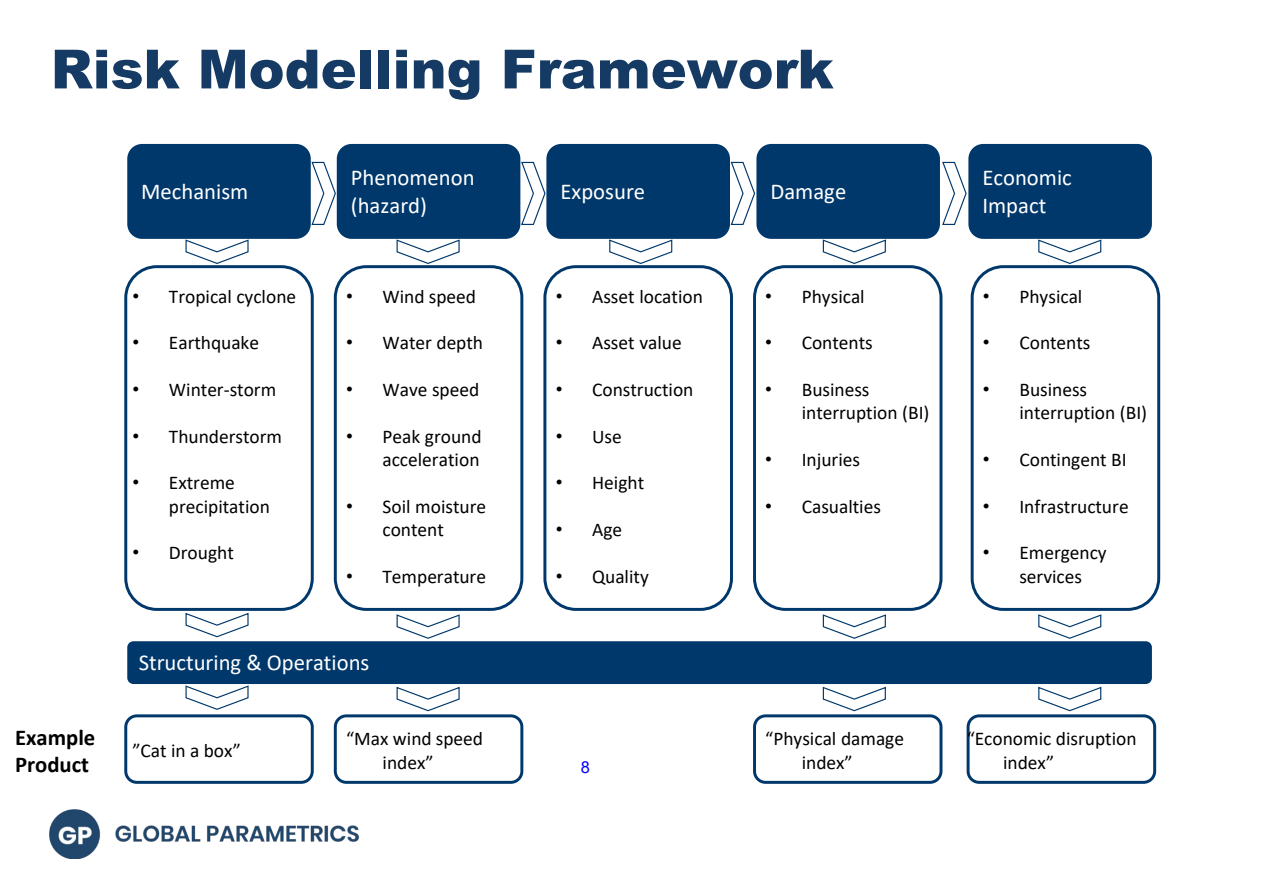
<style>
.page{position:relative;width:1263px;height:894px;background:#fff}
.page>*{position:absolute;margin:0;border:0;box-sizing:border-box;transform-origin:0 0}
.t1{font:900 54px "Arial";color:#153a63}
.t2{font:22.65px/27.2px "Calibri";color:#fff}
.t3{font:700 22.65px/27.2px "Calibri";color:#000}
.t4{font:19.5px/23.2px "Calibri";color:#000}
.t5{font:16.5px "Arial";color:#00f}
.s1{font-family:"Arial"}
</style>
<div class="page">
<div style="left:126px;top:142px;width:186px;height:98px;background:#00386b;border-radius:16px"></div>
<div style="left:124px;top:141px;width:190px;height:101px;border:3px solid #fff;border-radius:16px"></div>
<div style="left:335px;top:142px;width:187px;height:98px;background:#00386b;border-radius:16px"></div>
<div style="left:334px;top:141px;width:189px;height:101px;border:3px solid #fff;border-radius:16px"></div>
<div style="left:545px;top:142px;width:186px;height:98px;background:#00386b;border-radius:16px"></div>
<div style="left:543px;top:141px;width:190px;height:101px;border:3px solid #fff;border-radius:16px"></div>
<div style="left:755px;top:142px;width:186px;height:98px;background:#00386b;border-radius:16px"></div>
<div style="left:753px;top:141px;width:190px;height:101px;border:3px solid #fff;border-radius:16px"></div>
<div style="left:967px;top:142px;width:186px;height:98px;background:#00386b;border-radius:16px"></div>
<div style="left:965px;top:141px;width:190px;height:101px;border:3px solid #fff;border-radius:16px"></div>
<svg style="left:311px;top:161px;width:26px;height:64px"></svg>
<svg style="left:520px;top:161px;width:26px;height:64px"></svg>
<svg style="left:730px;top:161px;width:26px;height:64px"></svg>
<svg style="left:941px;top:161px;width:26px;height:64px"></svg>
<div style="left:124px;top:265px;width:190px;height:345px;border:3px solid #00386b;border-radius:31px"></div>
<div style="left:334px;top:265px;width:189px;height:345px;border:3px solid #00386b;border-radius:31px"></div>
<div style="left:543px;top:265px;width:190px;height:345px;border:3px solid #00386b;border-radius:31px"></div>
<div style="left:753px;top:265px;width:189px;height:345px;border:3px solid #00386b;border-radius:31px"></div>
<div style="left:971px;top:265px;width:189px;height:345px;border:3px solid #00386b;border-radius:31px"></div>
<svg style="left:185px;top:238px;width:65px;height:26px"></svg>
<svg style="left:396px;top:238px;width:65px;height:26px"></svg>
<svg style="left:609px;top:238px;width:64px;height:26px"></svg>
<svg style="left:822px;top:238px;width:65px;height:26px"></svg>
<svg style="left:1038px;top:238px;width:64px;height:26px"></svg>
<div style="left:124px;top:638px;width:1031px;height:48px;background:#00386b;border:3px solid #fff;border-radius:8px"></div>
<div style="left:124px;top:714px;width:190px;height:69px;border:3px solid #00386b;border-radius:11px"></div>
<svg style="left:185px;top:612px;width:64px;height:25px"></svg>
<svg style="left:185px;top:684px;width:64px;height:26px"></svg>
<svg style="left:396px;top:614px;width:65px;height:25px"></svg>
<svg style="left:822px;top:614px;width:65px;height:25px"></svg>
<svg style="left:1038px;top:614px;width:64px;height:25px"></svg>
<svg style="left:396px;top:685px;width:65px;height:26px"></svg>
<svg style="left:822px;top:685px;width:65px;height:26px"></svg>
<svg style="left:1038px;top:685px;width:64px;height:26px"></svg>
<div style="left:334px;top:714px;width:189px;height:69px;border:3px solid #00386b;border-radius:11px"></div>
<div style="left:753px;top:714px;width:189px;height:69px;border:3px solid #00386b;border-radius:11px"></div>
<div style="left:967px;top:714px;width:189px;height:69px;border:3px solid #00386b;border-radius:11px"></div>
<img style="left:49px;top:809px;width:310px;height:49px">
<h1 class="t1" style="left:51px;top:30px;width:784px">Risk Modelling Framework</h1>
<p class="t2" style="left:141px;top:177px;width:109px">Mechanism</p>
<p class="t4" style="left:132px;top:284px;width:165px"><span class="s1">•</span> Tropical cyclone</p>
<p class="t4" style="left:132px;top:330px;width:128px"><span class="s1">•</span> Earthquake</p>
<p class="t4" style="left:132px;top:377px;width:145px"><span class="s1">•</span> Winter-storm</p>
<p class="t4" style="left:132px;top:424px;width:151px"><span class="s1">•</span> Thunderstorm</p>
<p class="t4" style="left:169px;top:470px;width:103px;text-indent:-36px"><span class="s1">•</span> Extreme precipitation</p>
<p class="t4" style="left:132px;top:540px;width:103px"><span class="s1">•</span> Drought</p>
<p class="t2" style="left:351px;top:164px;width:125px">Phenomenon (hazard)</p>
<p class="t4" style="left:346px;top:284px;width:131px"><span class="s1">•</span> Wind speed</p>
<p class="t4" style="left:346px;top:330px;width:139px"><span class="s1">•</span> Water depth</p>
<p class="t4" style="left:346px;top:377px;width:135px"><span class="s1">•</span> Wave speed</p>
<p class="t4" style="left:346px;top:424px;width:137px;text-align:right"><span class="s1">•</span> Peak ground acceleration</p>
<p class="t4" style="left:346px;top:494px;width:142px;text-align:center"><span class="s1">•</span> Soil moisture content</p>
<p class="t4" style="left:346px;top:564px;width:141px"><span class="s1">•</span> Temperature</p>
<p class="t2" style="left:139px;top:648px;width:232px">Structuring &amp; Operations</p>
<p class="t2" style="left:560px;top:177px;width:86px">Exposure</p>
<p class="t2" style="left:770px;top:177px;width:77px">Damage</p>
<p class="t4" style="left:556px;top:284px;width:149px"><span class="s1">•</span> Asset location</p>
<p class="t4" style="left:556px;top:330px;width:128px"><span class="s1">•</span> Asset value</p>
<p class="t4" style="left:556px;top:377px;width:139px"><span class="s1">•</span> Construction</p>
<p class="t4" style="left:556px;top:424px;width:68px"><span class="s1">•</span> Use</p>
<p class="t4" style="left:556px;top:470px;width:90px"><span class="s1">•</span> Height</p>
<p class="t4" style="left:556px;top:517px;width:68px"><span class="s1">•</span> Age</p>
<p class="t4" style="left:556px;top:564px;width:95px"><span class="s1">•</span> Quality</p>
<p class="t4" style="left:765px;top:284px;width:101px"><span class="s1">•</span> Physical</p>
<p class="t4" style="left:765px;top:330px;width:109px"><span class="s1">•</span> Contents</p>
<p class="t4" style="left:802px;top:377px;width:129px;text-indent:-36px"><span class="s1">•</span> Business interruption (BI)</p>
<p class="t4" style="left:765px;top:447px;width:96px"><span class="s1">•</span> Injuries</p>
<p class="t4" style="left:765px;top:494px;width:117px"><span class="s1">•</span> Casualties</p>
<p class="t2" style="left:982px;top:164px;width:91px">Economic<br>Impact</p>
<p class="t4" style="left:983px;top:284px;width:101px"><span class="s1">•</span> Physical</p>
<p class="t4" style="left:983px;top:330px;width:109px"><span class="s1">•</span> Contents</p>
<p class="t4" style="left:1019px;top:377px;width:129px;text-indent:-36px"><span class="s1">•</span> Business interruption (BI)</p>
<p class="t4" style="left:983px;top:447px;width:145px"><span class="s1">•</span> Contingent BI</p>
<p class="t4" style="left:983px;top:494px;width:147px"><span class="s1">•</span> Infrastructure</p>
<p class="t4" style="left:1019px;top:540px;width:89px;text-indent:-36px"><span class="s1">•</span> Emergency services</p>
<p class="t3" style="left:15px;top:723px;width:82px">Example<br>Product</p>
<p class="t4" style="left:132px;top:738px;width:110px">”Cat in a box”</p>
<p class="t4" style="left:383px;top:726px;width:102px;text-indent:-36px">“Max wind speed index”</p>
<p class="t4" style="left:802px;top:726px;width:104px;text-indent:-36px">“Physical damage index”</p>
<p class="t4" style="left:1003px;top:726px;width:135px;text-indent:-36px">“Economic disruption index”</p>
<p class="t5" style="left:581px;top:755px;width:11px">8</p>
</div>
